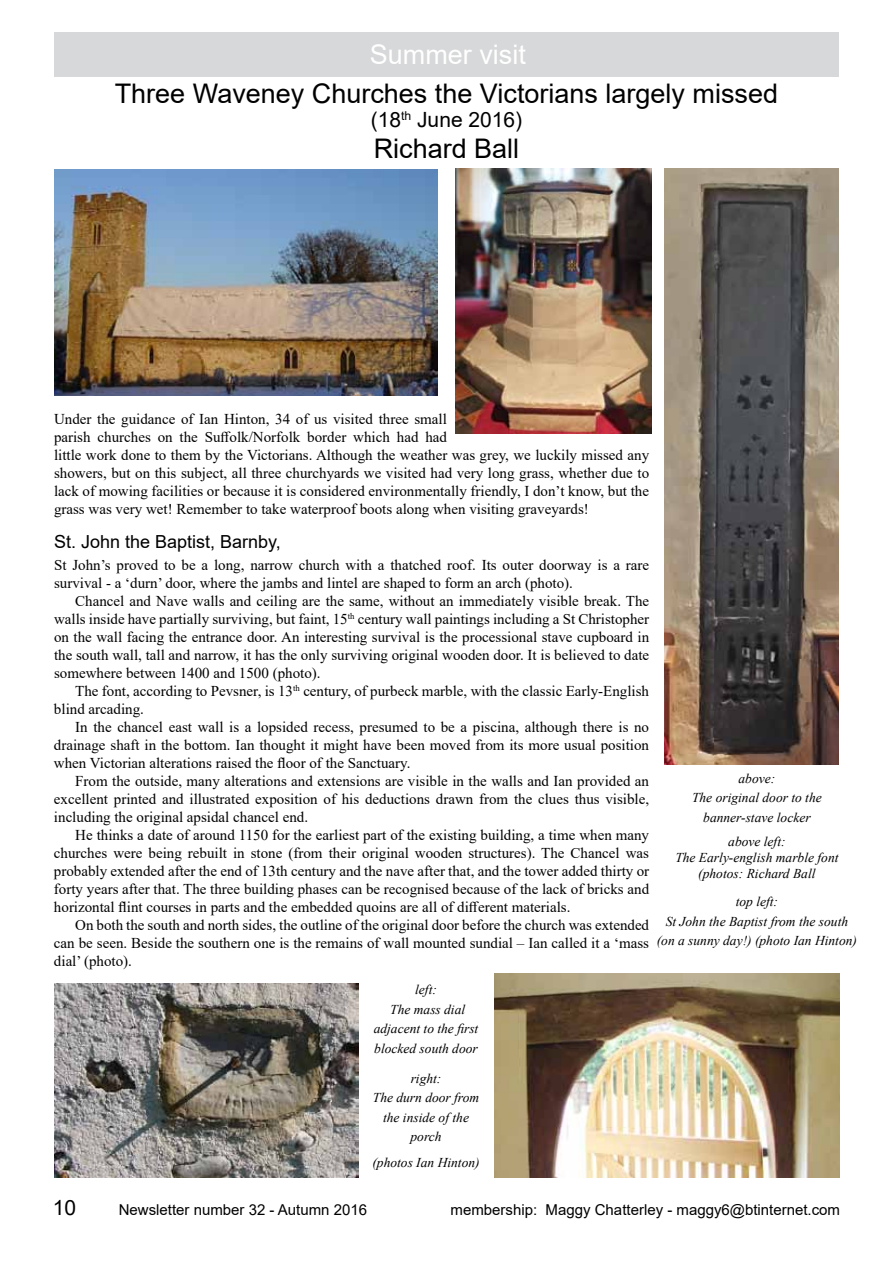
<style>
.page{position:relative;width:893px;height:1263px;background:#fff}
.page>*{position:absolute;margin:0;border:0;box-sizing:border-box;transform-origin:0 0}
.t1{font:27px "Arial";color:#000}
.t2{font:27px "Arial";color:#fff}
.t3{font:21px "Arial";color:#000}
.t4{font:18px "Arial";color:#000}
.t5{font:15px/18px "Times New Roman";color:#000;text-align:justify}
.t6{font:15px "Arial";color:#000}
.t7{font:italic 13.5px/19.5px "Times New Roman";color:#000;text-align:center}
</style>
<div class="page">
<div style="left:54px;top:32px;width:784px;height:45px;background:#d7d8d9"></div>
<img style="left:54px;top:983px;width:304px;height:194px">
<img style="left:495px;top:973px;width:344px;height:204px">
<img style="left:665px;top:168px;width:174px;height:597px">
<img style="left:54px;top:170px;width:383px;height:226px">
<img style="left:455px;top:168px;width:197px;height:265px">
<h1 class="t2" style="left:370px;top:36px;width:158px">Summer visit</h1>
<h1 class="t1" style="left:115px;top:74px;width:665px">Three Waveney Churches the Victorians largely missed</h1>
<h2 class="t3" style="left:371px;top:105px;width:153px">(18<sup>th</sup> June 2016)</h2>
<h1 class="t1" style="left:374px;top:130px;width:147px">Richard Ball</h1>
<p class="t5" style="left:54px;top:409px;width:597px;text-align:left">Under the guidance of Ian Hinton, 34 of us visited three small<br>parish churches on the Suffolk/Norfolk border which had had<br>little work done to them by the Victorians. Although the weather was grey, we luckily missed any showers, but on this subject, all three churchyards we visited had very long grass, whether due to lack of mowing facilities or because it is considered environmentally friendly, I don’t know, but the grass was very wet! Remember to take waterproof boots along when visiting graveyards!</p>
<p class="t4" style="left:54px;top:529px;width:228px">St. John the Baptist, Barnby,</p>
<p class="t5" style="left:54px;top:556px;width:597px">St John’s proved to be a long, narrow church with a thatched roof. Its outer doorway is a rare survival - a ‘durn’ door, where the jambs and lintel are shaped to form an arch (photo).</p>
<p class="t5" style="left:54px;top:592px;width:597px;text-indent:21px">Chancel and Nave walls and ceiling are the same, without an immediately visible break. The walls inside have partially surviving, but faint, 15<sup>th</sup> century wall paintings including a St Christopher on the wall facing the entrance door. An interesting survival is the processional stave cupboard in the south wall, tall and narrow, it has the only surviving original wooden door. It is believed to date somewhere between 1400 and 1500 (photo).</p>
<p class="t5" style="left:54px;top:682px;width:597px;text-indent:21px">The font, according to Pevsner, is 13<sup>th</sup> century, of purbeck marble, with the classic Early-English blind arcading.</p>
<p class="t5" style="left:54px;top:718px;width:597px;text-indent:21px">In the chancel east wall is a lopsided recess, presumed to be a piscina, although there is no drainage shaft in the bottom. Ian thought it might have been moved from its more usual position when Victorian alterations raised the floor of the Sanctuary.</p>
<p class="t5" style="left:54px;top:772px;width:597px;text-indent:21px">From the outside, many alterations and extensions are visible in the walls and Ian provided an excellent printed and illustrated exposition of his deductions drawn from the clues thus visible, including the original apsidal chancel end.</p>
<p class="t5" style="left:54px;top:826px;width:597px;text-indent:21px">He thinks a date of around 1150 for the earliest part of the existing building, a time when many churches were being rebuilt in stone (from their original wooden structures). The Chancel was probably extended after the end of 13th century and the nave after that, and the tower added thirty or forty years after that. The three building phases can be recognised because of the lack of bricks and horizontal flint courses in parts and the embedded quoins are all of different materials.</p>
<p class="t5" style="left:54px;top:916px;width:597px;text-indent:21px">On both the south and north sides, the outline of the original door before the church was extended can be seen. Beside the southern one is the remains of wall mounted sundial – Ian called it a ‘mass dial’ (photo).</p>
<p class="t7" style="left:374px;top:979px;width:106px">left:<br>The mass dial adjacent to the first blocked south door</p>
<p class="t7" style="left:373px;top:1068px;width:108px">right:<br>The durn door from the inside of the porch</p>
<p class="t7" style="left:372px;top:1152px;width:109px">(photos Ian Hinton)</p>
<p class="t7" style="left:692px;top:768px;width:131px">above:<br>The original door to the banner-stave locker</p>
<p class="t7" style="left:675px;top:832px;width:165px;line-height:16.2px">above left:<br>The Early-english marble font (photos: Richard Ball</p>
<p class="t7" style="left:657px;top:892px;width:202px">top left:<br>St John the Baptist from the south (on a sunny day!) (photo Ian Hinton)</p>
<h2 class="t3" style="left:53px;top:1193px;width:25px">10</h2>
<p class="t6" style="left:119px;top:1199px;width:250px">Newsletter number 32 - Autumn 2016</p>
<p class="t6" style="left:451px;top:1199px;width:391px">membership: Maggy Chatterley - maggy6@btinternet.com</p>
</div>
